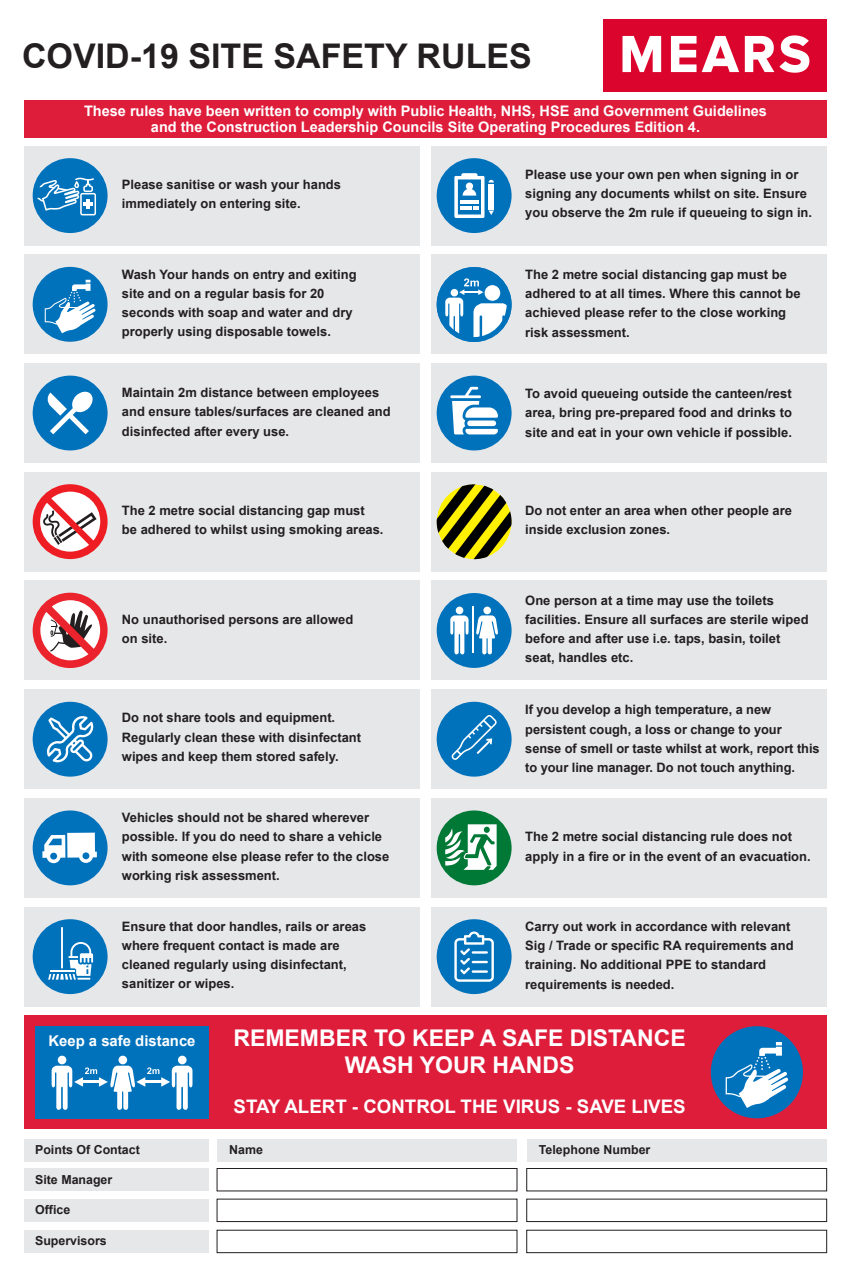
<style>
.page{position:relative;width:851px;height:1276px;background:#fff}
.page>*{position:absolute;margin:0;border:0;box-sizing:border-box;transform-origin:0 0}
.t1{font:700 34px "Arial";color:#231f20}
.t2{font:700 23px/27.6px "Arial";color:#fff;text-align:center}
.t3{font:700 18.65px "Arial";color:#fff}
.t4{font:700 14.85px "Arial";color:#fff}
.t5{font:700 14.5px/16px "Arial";color:#fff;text-align:center}
.t6{font:700 12.95px/19.2px "Arial";color:#231f20}
.t7{font:700 12.4px "Arial";color:#231f20}
</style>
<div class="page">
<div style="left:24px;top:581px;width:396px;height:99px;background:#e6e7e9"></div>
<div style="left:24px;top:1015px;width:802px;height:114px;background:#de1d3b"></div>
<div style="left:24px;top:363px;width:396px;height:100px;background:#e6e7e9"></div>
<div style="left:24px;top:472px;width:396px;height:99px;background:#e6e7e9"></div>
<div style="left:24px;top:146px;width:396px;height:99px;background:#e6e7e9"></div>
<div style="left:431px;top:146px;width:395px;height:99px;background:#e6e7e9"></div>
<div style="left:24px;top:255px;width:396px;height:99px;background:#e6e7e9"></div>
<div style="left:431px;top:255px;width:395px;height:99px;background:#e6e7e9"></div>
<div style="left:431px;top:363px;width:395px;height:100px;background:#e6e7e9"></div>
<div style="left:431px;top:472px;width:395px;height:99px;background:#e6e7e9"></div>
<div style="left:431px;top:581px;width:395px;height:99px;background:#e6e7e9"></div>
<div style="left:24px;top:1138px;width:185px;height:23px;background:#e6e7e9"></div>
<div style="left:217px;top:1138px;width:300px;height:23px;background:#e6e7e9"></div>
<div style="left:526px;top:1138px;width:300px;height:23px;background:#e6e7e9"></div>
<div style="left:24px;top:1168px;width:185px;height:23px;background:#e6e7e9"></div>
<div style="left:216px;top:1168px;width:301px;height:23px;background:#fff;border:1px solid #231f20"></div>
<div style="left:526px;top:1168px;width:301px;height:23px;background:#fff;border:1px solid #231f20"></div>
<div style="left:24px;top:1199px;width:185px;height:22px;background:#e6e7e9"></div>
<div style="left:216px;top:1198px;width:301px;height:24px;background:#fff;border:1px solid #231f20"></div>
<div style="left:526px;top:1198px;width:301px;height:24px;background:#fff;border:1px solid #231f20"></div>
<div style="left:24px;top:1230px;width:185px;height:22px;background:#e6e7e9"></div>
<div style="left:216px;top:1229px;width:301px;height:24px;background:#fff;border:1px solid #231f20"></div>
<div style="left:526px;top:1229px;width:301px;height:24px;background:#fff;border:1px solid #231f20"></div>
<div style="left:24px;top:689px;width:396px;height:100px;background:#e6e7e9"></div>
<div style="left:431px;top:689px;width:395px;height:100px;background:#e6e7e9"></div>
<div style="left:24px;top:798px;width:396px;height:99px;background:#e6e7e9"></div>
<div style="left:431px;top:798px;width:395px;height:99px;background:#e6e7e9"></div>
<div style="left:24px;top:907px;width:396px;height:99px;background:#e6e7e9"></div>
<div style="left:431px;top:907px;width:395px;height:99px;background:#e6e7e9"></div>
<svg style="left:436px;top:267px;width:75px;height:75px"></svg>
<svg style="left:33px;top:593px;width:75px;height:75px"></svg>
<svg style="left:33px;top:484px;width:75px;height:75px"></svg>
<div style="left:436px;top:593px;width:75px;height:75px;background:#0072bc;border-radius:50%"></div>
<hr style="left:472px;top:606px;width:1px;height:47px;background:#fff">
<div style="left:455px;top:606px;width:8px;height:8px;background:#fff;border-radius:50%"></div>
<svg style="left:450px;top:615px;width:18px;height:39px"></svg>
<div style="left:483px;top:606px;width:8px;height:8px;background:#fff;border-radius:50%"></div>
<svg style="left:476px;top:615px;width:22px;height:39px"></svg>
<div style="left:436px;top:375px;width:75px;height:75px;background:#0072bc;border-radius:50%"></div>
<svg style="left:450px;top:387px;width:48px;height:47px"></svg>
<div style="left:33px;top:919px;width:75px;height:75px;background:#0072bc;border-radius:50%"></div>
<svg style="left:48px;top:927px;width:45px;height:52px"></svg>
<div style="left:436px;top:158px;width:75px;height:75px;background:#0072bc;border-radius:50%"></div>
<svg style="left:454px;top:173px;width:40px;height:45px"></svg>
<div style="left:710px;top:1026px;width:92px;height:92px;background:#0072bc;border-radius:50%"></div>
<svg style="left:725px;top:1042px;width:63px;height:66px"></svg>
<div style="left:436px;top:810px;width:75px;height:75px;background:#007836;border-radius:50%"></div>
<svg style="left:445px;top:824px;width:51px;height:46px"></svg>
<div style="left:436px;top:702px;width:75px;height:74px;background:#0072bc;border-radius:50%"></div>
<svg style="left:451px;top:715px;width:45px;height:45px"></svg>
<div style="left:35px;top:1026px;width:174px;height:92px;background:#0072bc"></div>
<div style="left:58px;top:1055px;width:8px;height:9px;background:#fff;border-radius:50%"></div>
<div style="left:178px;top:1055px;width:8px;height:9px;background:#fff;border-radius:50%"></div>
<div style="left:118px;top:1055px;width:9px;height:9px;background:#fff;border-radius:50%"></div>
<svg style="left:52px;top:1065px;width:140px;height:45px"></svg>
<svg style="left:436px;top:484px;width:75px;height:75px"></svg>
<img style="left:603px;top:20px;width:223px;height:71px">
<div style="left:24px;top:101px;width:802px;height:37px;background:#de1d3b"></div>
<div style="left:33px;top:267px;width:75px;height:75px;background:#0072bc;border-radius:50%"></div>
<svg style="left:45px;top:280px;width:50px;height:53px"></svg>
<div style="left:33px;top:375px;width:75px;height:75px;background:#0072bc;border-radius:50%"></div>
<svg style="left:47px;top:391px;width:46px;height:43px"></svg>
<div style="left:33px;top:158px;width:75px;height:75px;background:#0072bc;border-radius:50%"></div>
<svg style="left:37px;top:178px;width:59px;height:37px"></svg>
<div style="left:33px;top:702px;width:75px;height:74px;background:#0072bc;border-radius:50%"></div>
<svg style="left:47px;top:716px;width:47px;height:47px"></svg>
<div style="left:33px;top:810px;width:75px;height:75px;background:#0072bc;border-radius:50%"></div>
<svg style="left:42px;top:832px;width:55px;height:31px"></svg>
<div style="left:436px;top:919px;width:75px;height:75px;background:#0072bc;border-radius:50%"></div>
<svg style="left:454px;top:931px;width:40px;height:50px"></svg>
<h1 class="t1" style="left:22px;top:33px;width:511px">COVID-19 SITE SAFETY RULES</h1>
<p class="t5" style="left:84px;top:103px;width:684px">These rules have been written to comply with Public Health, NHS, HSE and Government Guidelines and the Construction Leadership Councils Site Operating Procedures Edition 4.</p>
<p class="t6" style="left:122px;top:175px;width:221px">Please sanitise or wash your hands immediately on entering site.</p>
<p class="t6" style="left:122px;top:265px;width:236px">Wash Your hands on entry and exiting site and on a regular basis for 20 seconds with soap and water and dry properly using disposable towels.</p>
<p class="t6" style="left:122px;top:383px;width:270px">Maintain 2m distance between employees and ensure tables/surfaces are cleaned and disinfected after every use.</p>
<p class="t6" style="left:122px;top:501px;width:263px">The 2 metre social distancing gap must<br>be adhered to whilst using smoking areas.</p>
<p class="t6" style="left:122px;top:610px;width:233px">No unauthorised persons are allowed on site.</p>
<p class="t6" style="left:122px;top:709px;width:241px">Do not share tools and equipment.<br>Regularly clean these with disinfectant wipes and keep them stored safely.</p>
<p class="t6" style="left:122px;top:808px;width:269px">Vehicles should not be shared wherever possible. If you do need to share a vehicle with someone else please refer to the close working risk assessment.</p>
<p class="t6" style="left:122px;top:917px;width:246px">Ensure that door handles, rails or areas where frequent contact is made are cleaned regularly using disinfectant, sanitizer or wipes.</p>
<p class="t6" style="left:525px;top:165px;width:288px">Please use your own pen when signing in or signing any documents whilst on site. Ensure you observe the 2m rule if queueing to sign in.</p>
<p class="t6" style="left:525px;top:265px;width:277px">The 2 metre social distancing gap must be adhered to at all times. Where this cannot be achieved please refer to the close working risk assessment.</p>
<p class="t6" style="left:525px;top:384px;width:268px;text-align:justify">To avoid queueing outside the canteen/rest area, bring pre-prepared food and drinks to site and eat in your own vehicle if possible.</p>
<p class="t6" style="left:525px;top:501px;width:268px">Do not enter an area when other people are inside exclusion zones.</p>
<p class="t6" style="left:525px;top:591px;width:285px">One person at a time may use the toilets facilities. Ensure all surfaces are sterile wiped before and after use i.e. taps, basin, toilet seat, handles etc.</p>
<p class="t6" style="left:525px;top:701px;width:296px">If you develop a high temperature, a new persistent cough, a loss or change to your sense of smell or taste whilst at work, report this to your line manager. Do not touch anything.</p>
<p class="t6" style="left:525px;top:827px;width:287px">The 2 metre social distancing rule does not apply in a fire or in the event of an evacuation.</p>
<p class="t6" style="left:525px;top:917px;width:270px">Carry out work in accordance with relevant Sig / Trade or specific RA requirements and training. No additional PPE to standard requirements is needed.</p>
<p class="t4" style="left:48px;top:1030px;width:148px">Keep a safe distance</p>
<h2 class="t2" style="left:233px;top:1024px;width:453px">REMEMBER TO KEEP A SAFE DISTANCE<br>WASH YOUR HANDS</h2>
<h3 class="t3" style="left:233px;top:1093px;width:453px">STAY ALERT - CONTROL THE VIRUS - SAVE LIVES</h3>
<p class="t7" style="left:35px;top:1141px;width:106px">Points Of Contact</p>
<p class="t7" style="left:229px;top:1141px;width:35px">Name</p>
<p class="t7" style="left:539px;top:1141px;width:113px">Telephone Number</p>
<p class="t7" style="left:35px;top:1171px;width:79px">Site Manager</p>
<p class="t7" style="left:35px;top:1201px;width:37px">Office</p>
<p class="t7" style="left:35px;top:1233px;width:73px">Supervisors</p>
</div>
